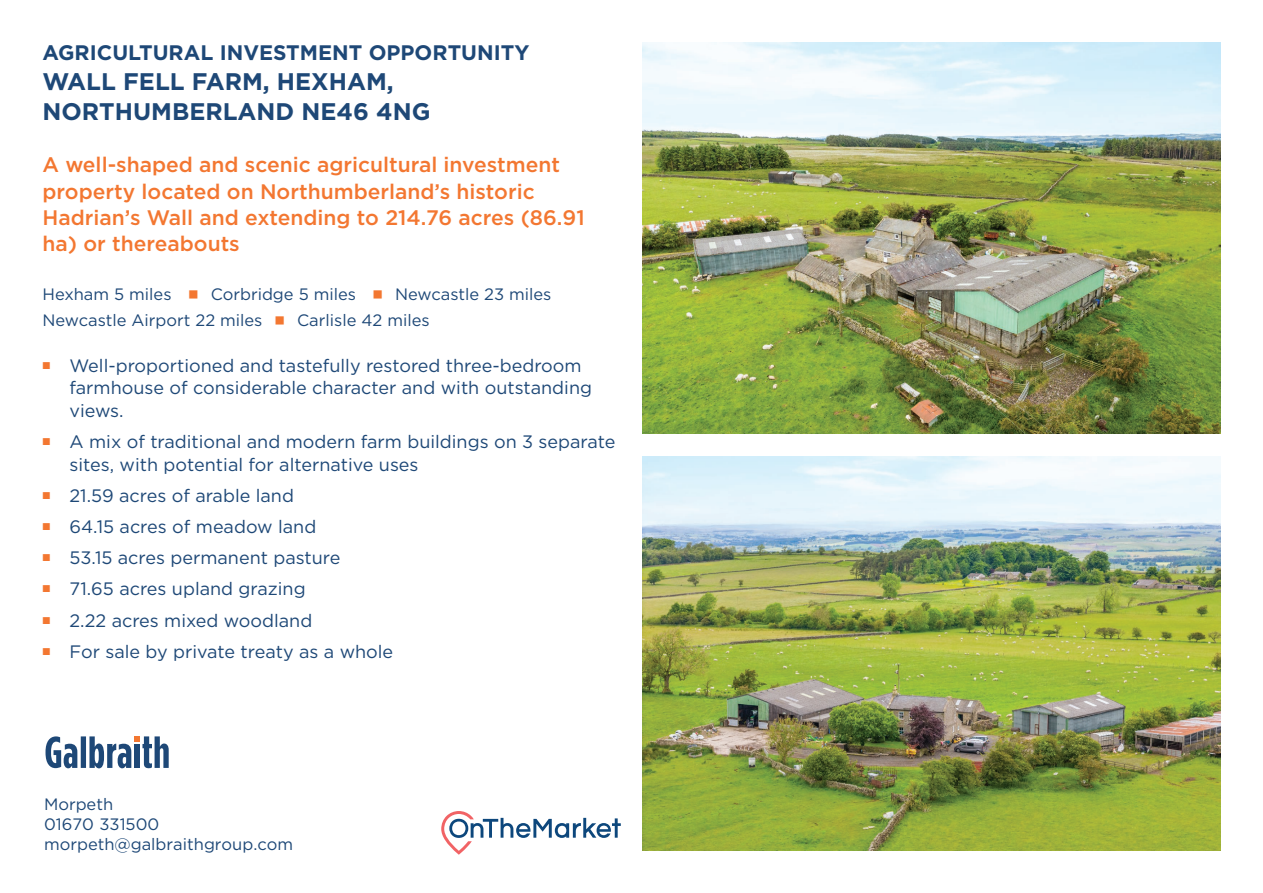
<style>
.page{position:relative;width:1263px;height:893px;background:#fff}
.page>*{position:absolute;margin:0;border:0;box-sizing:border-box;transform-origin:0 0}
.Headings_Text{font:700 24px/29.8px "Gotham HTF";color:#1e4877}
.t1{font:500 21px/26.2px "Gotham HTF";color:#f37731}
.Headings_Text-2{font:700 21px "Gotham HTF";color:#1e4877}
.t2{font:18px/22.6px "Gotham HTF";color:#1e4877}
.t3{font:16.5px "Gotham HTF";color:#1e4877}
.s1{font-family:"Montserrat";font-size:21px;color:#f37731}
</style>
<div class="page">
<svg style="left:46px;top:736px;width:123px;height:32px"></svg>
<div style="left:135px;top:744px;width:5px;height:24px;background:#1e4877"></div>
<img style="left:642px;top:457px;width:578px;height:393px">
<img style="left:642px;top:43px;width:578px;height:390px">
<svg style="left:441px;top:811px;width:180px;height:44px"></svg>
<p class="Headings_Text-2" style="left:43px;top:40px;width:488px">AGRICULTURAL INVESTMENT OPPORTUNITY</p>
<p class="Headings_Text" style="left:43px;top:66px;width:389px">WALL FELL FARM, HEXHAM,<br>NORTHUMBERLAND NE46 4NG</p>
<p class="t1" style="left:43px;top:151px;width:544px">A well-shaped and scenic agricultural investment property located on Northumberland’s historic Hadrian’s Wall and extending to 214.76 acres (86.91 ha) or thereabouts</p>
<p class="t3" style="left:43px;top:285px;width:510px">Hexham 5 miles <span class="s1">■</span> Corbridge 5 miles <span class="s1">■</span> Newcastle 23 miles</p>
<p class="t3" style="left:43px;top:311px;width:389px">Newcastle Airport 22 miles <span class="s1">■</span> Carlisle 42 miles</p>
<p class="t2" style="left:70px;top:354px;width:524px;text-indent:-27px"><sup>■</sup> Well-proportioned and tastefully restored three-bedroom farmhouse of considerable character and with outstanding views.</p>
<p class="t2" style="left:70px;top:430px;width:547px;text-indent:-27px"><sup>■</sup> A mix of traditional and modern farm buildings on 3 separate sites, with potential for alternative uses</p>
<p class="t2" style="left:43px;top:484px;width:253px"><sup>■</sup> 21.59 acres of arable land</p>
<p class="t2" style="left:43px;top:515px;width:275px"><sup>■</sup> 64.15 acres of meadow land</p>
<p class="t2" style="left:43px;top:546px;width:299px"><sup>■</sup> 53.15 acres permanent pasture</p>
<p class="t2" style="left:43px;top:577px;width:265px"><sup>■</sup> 71.65 acres upland grazing</p>
<p class="t2" style="left:43px;top:609px;width:271px"><sup>■</sup> 2.22 acres mixed woodland</p>
<p class="t2" style="left:43px;top:640px;width:352px"><sup>■</sup> For sale by private treaty as a whole</p>
<p class="t3" style="left:44px;top:795px;width:71px">Morpeth</p>
<p class="t3" style="left:44px;top:815px;width:117px">01670 331500</p>
<p class="t3" style="left:44px;top:834px;width:251px">morpeth@galbraithgroup.com</p>
</div>
